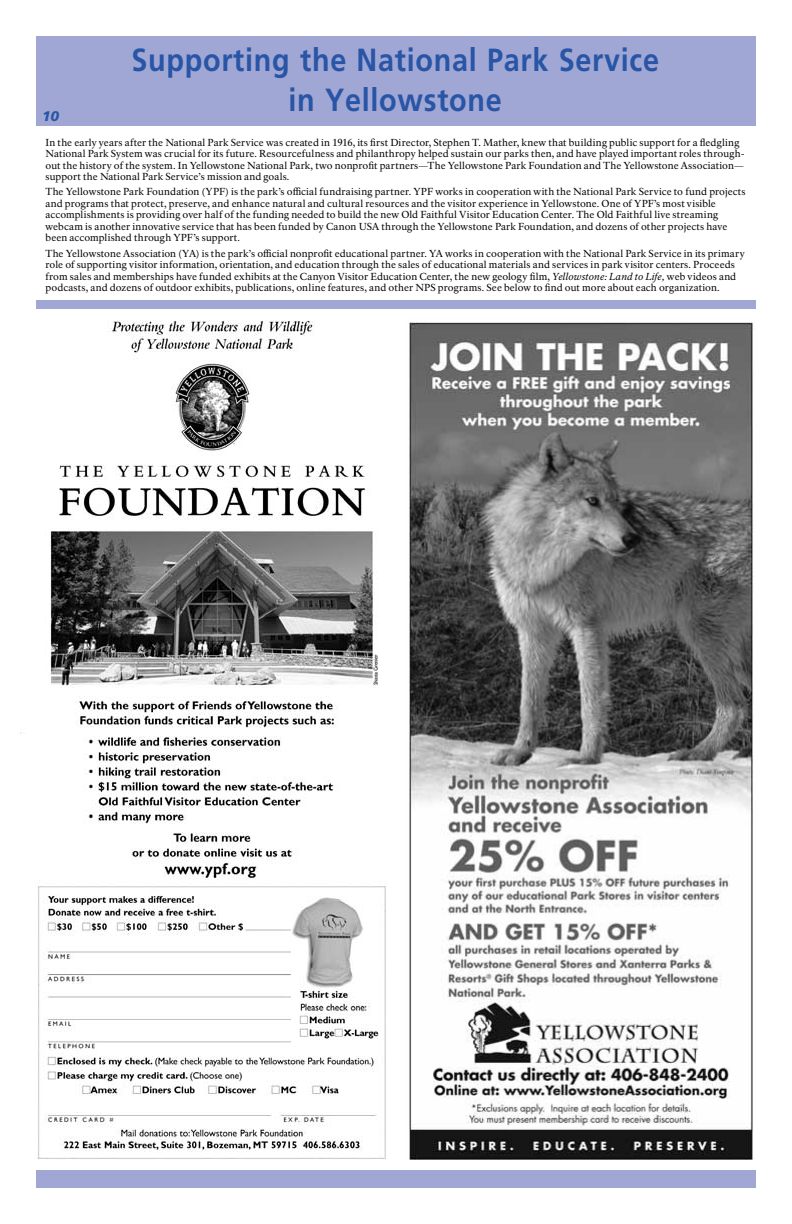
<style>
.page{position:relative;width:792px;height:1224px;background:#fff}
.page>*{position:absolute;margin:0;border:0;box-sizing:border-box;transform-origin:0 0}
.t1{font:700 32px/40px "Frutiger LT Std";letter-spacing:.025em;color:#2955a6;text-align:center;scale:.9 1}
.t2{font:italic 900 14px "Frutiger LT Std";color:#2955a6}
.t3{font:10px/11.5px "NPS Rawlinson OT";letter-spacing:.01em;color:#000}
.s1{font-style:italic}
</style>
<div class="page">
<div style="left:36px;top:36px;width:720px;height:90px;background:#a0a7d4"></div>
<div style="left:36px;top:1170px;width:720px;height:18px;background:#a0a7d4"></div>
<div style="left:36px;top:300px;width:720px;height:9px;background:#a0a7d4"></div>
<img style="left:20px;top:320px;width:367px;height:839px">
<img style="left:409px;top:322px;width:345px;height:838px">
<h1 class="t1" style="left:131px;top:40px;width:588px">Supporting the National Park Service in Yellowstone</h1>
<h2 class="t2" style="left:42px;top:107px;width:19px">10</h2>
<p class="t3" style="left:45px;top:137px;width:701px">In the early years after the National Park Service was created in 1916, its first Director, Stephen T. Mather, knew that building public support for a fledgling National Park System was crucial for its future. Resourcefulness and philanthropy helped sustain our parks then, and have played important roles through&shy;out the history of the system. In Yellowstone National Park, two nonprofit partners—The Yellowstone Park Foundation and The Yellowstone Association— support the National Park Service’s mission and goals.</p>
<p class="t3" style="left:45px;top:186px;width:702px">The Yellowstone Park Foundation (YPF) is the park’s official fundraising partner. YPF works in cooperation with the National Park Service to fund projects and programs that protect, preserve, and enhance natural and cultural resources and the visitor experience in Yellowstone. One of YPF’s most visible accomplishments is providing over half of the funding needed to build the new Old Faithful Visitor Education Center. The Old Faithful live streaming webcam is another innovative service that has been funded by Canon USA through the Yellowstone Park Foundation, and dozens of other projects have been accomplished through YPF’s support.</p>
<p class="t3" style="left:45px;top:247px;width:701px">The Yellowstone Association (YA) is the park’s official nonprofit educational partner. YA works in cooperation with the National Park Service in its primary role of supporting visitor information, orientation, and education through the sales of educational materials and services in park visitor centers. Proceeds from sales and memberships have funded exhibits at the Canyon Visitor Education Center, the new geology film, <span class="s1">Yellowstone: Land to Life,</span> web videos and podcasts, and dozens of outdoor exhibits, publications, online features, and other NPS programs. See below to find out more about each organization.</p>
</div>
